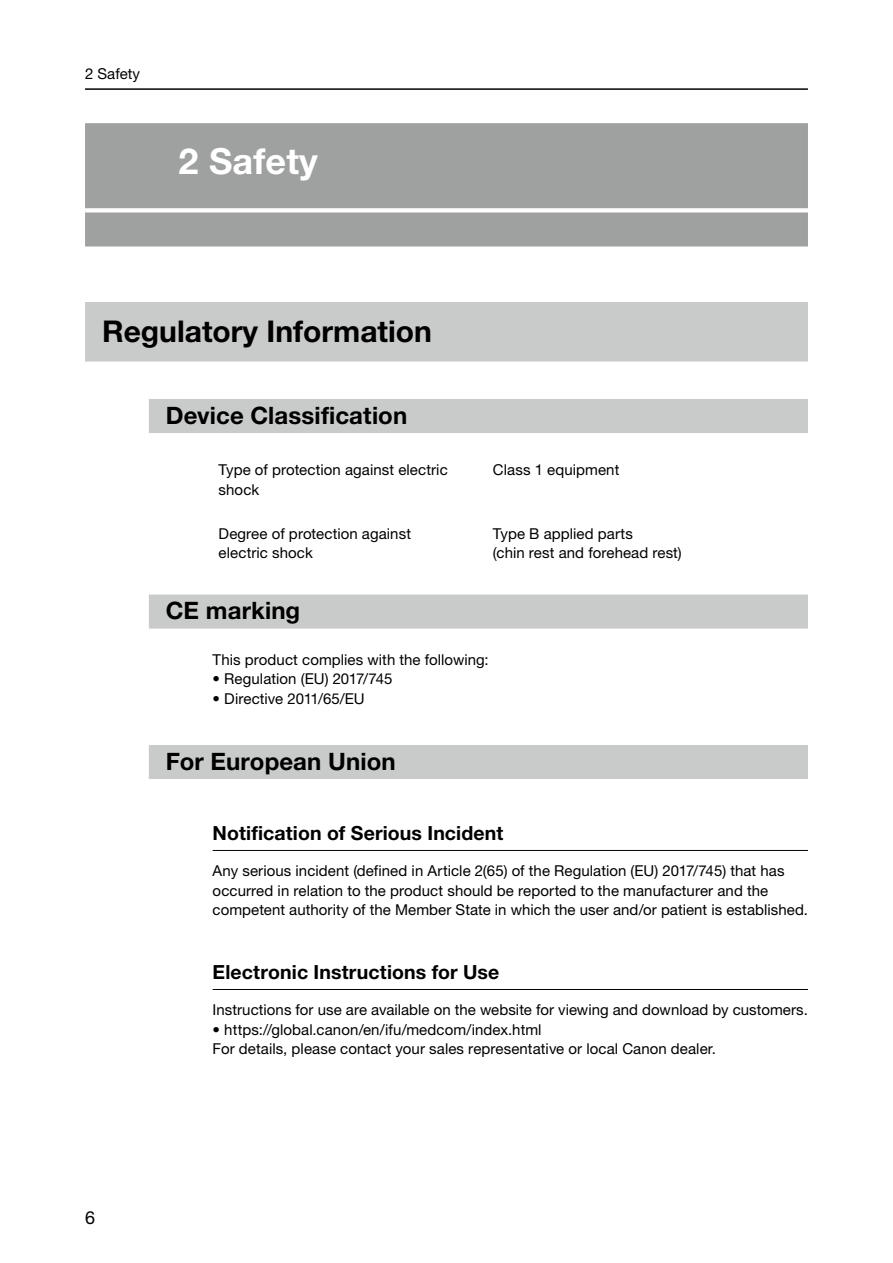
<style>
.page{position:relative;width:893px;height:1263px;background:#fff}
.page>*{position:absolute;margin:0;border:0;box-sizing:border-box;transform-origin:0 0}
.t1{font:700 36px "Helvetica Neue LT Std";letter-spacing:.005em;color:#fff}
.t2{font:700 30px "Helvetica Neue LT Std";color:#000}
.t3{font:700 24px "Helvetica Neue LT Std";letter-spacing:.005em;color:#000}
.t4{font:700 19.5px "Helvetica Neue LT Std";letter-spacing:.005em;color:#000}
.t5{font:18px "Helvetica Neue LT Std";color:#000}
.t6{font:15px/19.5px "Helvetica Neue LT Std";letter-spacing:.005em;color:#000}
</style>
<div class="page">
<hr style="left:85px;top:88px;width:723px;height:2px;background:#000">
<div style="left:85px;top:123px;width:723px;height:123px;background:#9fa0a0"></div>
<svg style="left:85px;top:208px;width:723px;height:4px;background:#f9f9f9"></svg>
<div style="left:85px;top:302px;width:723px;height:60px;background:#c9caca"></div>
<div style="left:149px;top:399px;width:659px;height:34px;background:#c9caca"></div>
<div style="left:149px;top:594px;width:659px;height:35px;background:#c9caca"></div>
<div style="left:149px;top:745px;width:659px;height:34px;background:#c9caca"></div>
<hr style="left:213px;top:850px;width:595px;height:1px;background:#000">
<hr style="left:213px;top:989px;width:595px;height:1px;background:#000">
<p class="t6" style="left:85px;top:64px;width:57px">2 Safety</p>
<h1 class="t1" style="left:179px;top:139px;width:141px">2 Safety</h1>
<h2 class="t2" style="left:102px;top:312px;width:331px">Regulatory Information</h2>
<h3 class="t3" style="left:166px;top:400px;width:243px">Device Classification</h3>
<p class="t6" style="left:219px;top:460px;width:231px">Type of protection against electric shock</p>
<p class="t6" style="left:493px;top:460px;width:128px">Class 1 equipment</p>
<p class="t6" style="left:219px;top:523px;width:194px">Degree of protection against electric shock</p>
<p class="t6" style="left:493px;top:523px;width:190px">Type B applied parts<br>(chin rest and forehead rest)</p>
<h3 class="t3" style="left:166px;top:596px;width:136px">CE marking</h3>
<p class="t6" style="left:213px;top:650px;width:278px">This product complies with the following:</p>
<p class="t6" style="left:213px;top:669px;width:181px">• Regulation (EU) 2017/745</p>
<p class="t6" style="left:213px;top:689px;width:154px">• Directive 2011/65/EU</p>
<h3 class="t3" style="left:166px;top:746px;width:231px">For European Union</h3>
<h3 class="t4" style="left:213px;top:821px;width:292px">Notification of Serious Incident</h3>
<p class="t6" style="left:213px;top:861px;width:597px">Any serious incident (defined in Article 2(65) of the Regulation (EU) 2017/745) that has occurred in relation to the product should be reported to the manufacturer and the competent authority of the Member State in which the user and/or patient is established.</p>
<p class="t5" style="left:85px;top:1206px;width:12px">6</p>
<h3 class="t4" style="left:213px;top:960px;width:288px">Electronic Instructions for Use</h3>
<p class="t6" style="left:213px;top:1000px;width:597px">Instructions for use are available on the website for viewing and download by customers.</p>
<p class="t6" style="left:213px;top:1020px;width:505px">• https://global.canon/en/ifu/medcom/index.html<br>For details, please contact your sales representative or local Canon dealer.</p>
</div>
